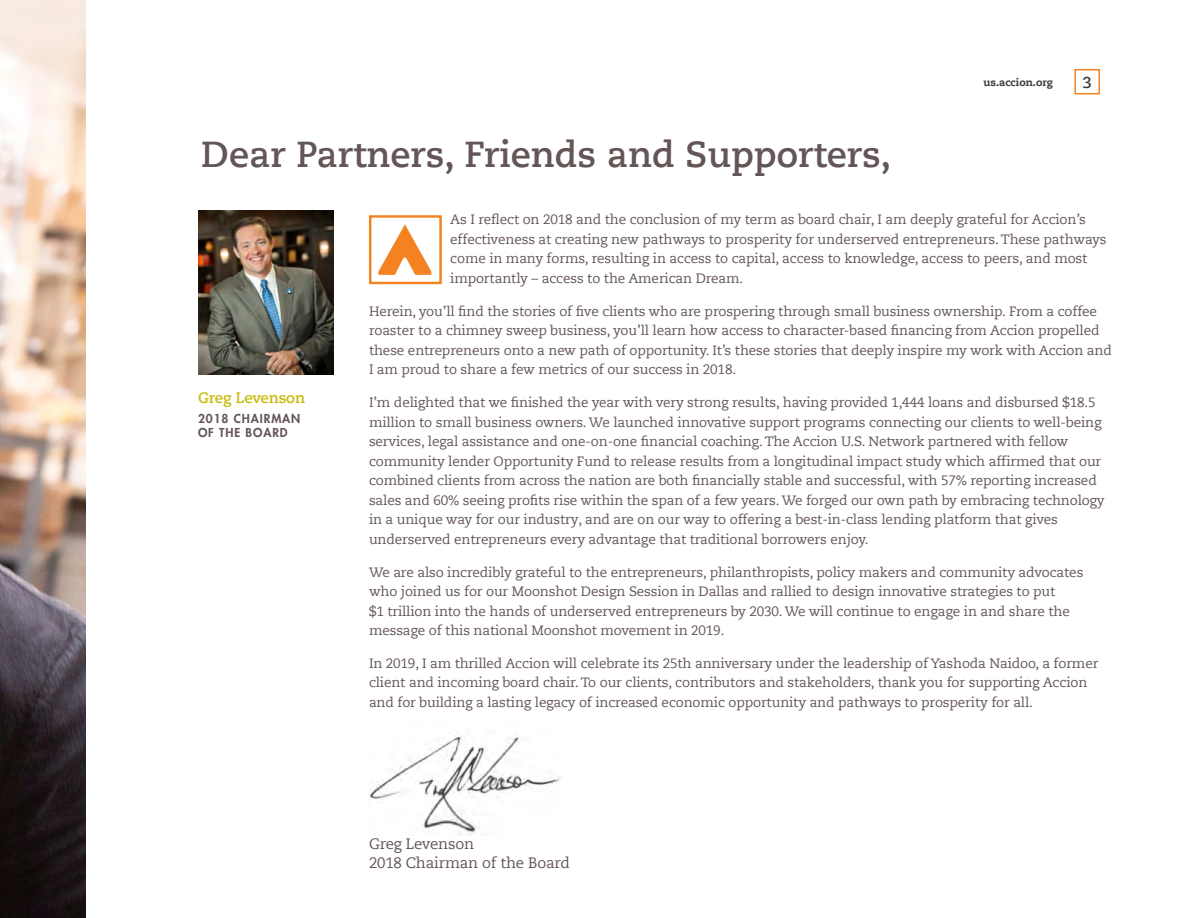
<style>
.page{position:relative;width:1188px;height:918px;background:#fff}
.page>*{position:absolute;margin:0;border:0;box-sizing:border-box;transform-origin:0 0}
.T_1{font:700 36px "Caecilia Com 75";color:#645556}
.pn{font:700 15.75px "Caecilia Com 75";color:#3e3e3f}
.t1{font:15px "Caecilia Com 55 Roman";letter-spacing:-.01em;color:#645556}
.t2{font:700 15px "Caecilia Com 75";letter-spacing:-.01em;color:#c7bb0c}
.t3{font:13.5px/19.5px "Caecilia Com 55 Roman";letter-spacing:-.01em;color:#645556}
.Body_Text_Indent{font:800 12px/13.5px "Futura Std";letter-spacing:.075em;color:#645556}
.pn_2{font:800 10.5px "Caecilia Com 85";color:#3e3e3f}
</style>
<div class="page">
<img style="left:369px;top:735px;width:192px;height:101px">
<div style="left:1074px;top:69px;width:26px;height:25px;border:2px solid #f58220"></div>
<img style="left:198px;top:211px;width:136px;height:164px">
<img style="left:0;top:0;width:85px;height:918px">
<div style="left:369px;top:215px;width:73px;height:69px;border:2px solid #f58220"></div>
<svg style="left:378px;top:225px;width:53px;height:50px"></svg>
<p class="T_1" style="left:201px;top:130px;width:692px">Dear Partners, Friends and Supporters,</p>
<p class="pn_2" style="left:983px;top:75px;width:71px">us.accion.org</p>
<p class="pn" style="left:1083px;top:72px;width:11px">3</p>
<p class="t2" style="left:198px;top:387px;width:109px">Greg Levenson</p>
<p class="Body_Text_Indent" style="left:198px;top:412px;width:104px">2018 CHAIRMAN<br>OF THE BOARD</p>
<p class="t3" style="left:450px;top:209px;width:658px">As I reflect on 2018 and the conclusion of my term as board chair, I am deeply grateful for Accion’s effectiveness at creating new pathways to prosperity for underserved entrepreneurs. These pathways come in many forms, resulting in access to capital, access to knowledge, access to peers, and most importantly – access to the American Dream.</p>
<p class="t3" style="left:369px;top:301px;width:744px">Herein, you’ll find the stories of five clients who are prospering through small business ownership. From a coffee roaster to a chimney sweep business, you’ll learn how access to character-based financing from Accion propelled these entrepreneurs onto a new path of opportunity. It’s these stories that deeply inspire my work with Accion and I am proud to share a few metrics of our success in 2018.</p>
<p class="t3" style="left:369px;top:392px;width:737px">I’m delighted that we finished the year with very strong results, having provided 1,444 loans and disbursed $18.5 million to small business owners. We launched innovative support programs connecting our clients to well-being services, legal assistance and one-on-one financial coaching. The Accion U.S. Network partnered with fellow community lender Opportunity Fund to release results from a longitudinal impact study which affirmed that our combined clients from across the nation are both financially stable and successful, with 57% reporting increased sales and 60% seeing profits rise within the span of a few years. We forged our own path by embracing technology in a unique way for our industry, and are on our way to offering a best-in-class lending platform that gives underserved entrepreneurs every advantage that traditional borrowers enjoy.</p>
<p class="t3" style="left:369px;top:562px;width:716px">We are also incredibly grateful to the entrepreneurs, philanthropists, policy makers and community advocates who joined us for our Moonshot Design Session in Dallas and rallied to design innovative strategies to put<br>$1 trillion into the hands of underserved entrepreneurs by 2030. We will continue to engage in and share the message of this national Moonshot movement in 2019.</p>
<p class="t3" style="left:369px;top:653px;width:731px">In 2019, I am thrilled Accion will celebrate its 25th anniversary under the leadership of Yashoda Naidoo, a former client and incoming board chair. To our clients, contributors and stakeholders, thank you for supporting Accion and for building a lasting legacy of increased economic opportunity and pathways to prosperity for all.</p>
<p class="t1" style="left:369px;top:833px;width:107px">Greg Levenson</p>
<p class="t1" style="left:369px;top:853px;width:202px">2018 Chairman of the Board</p>
</div>
